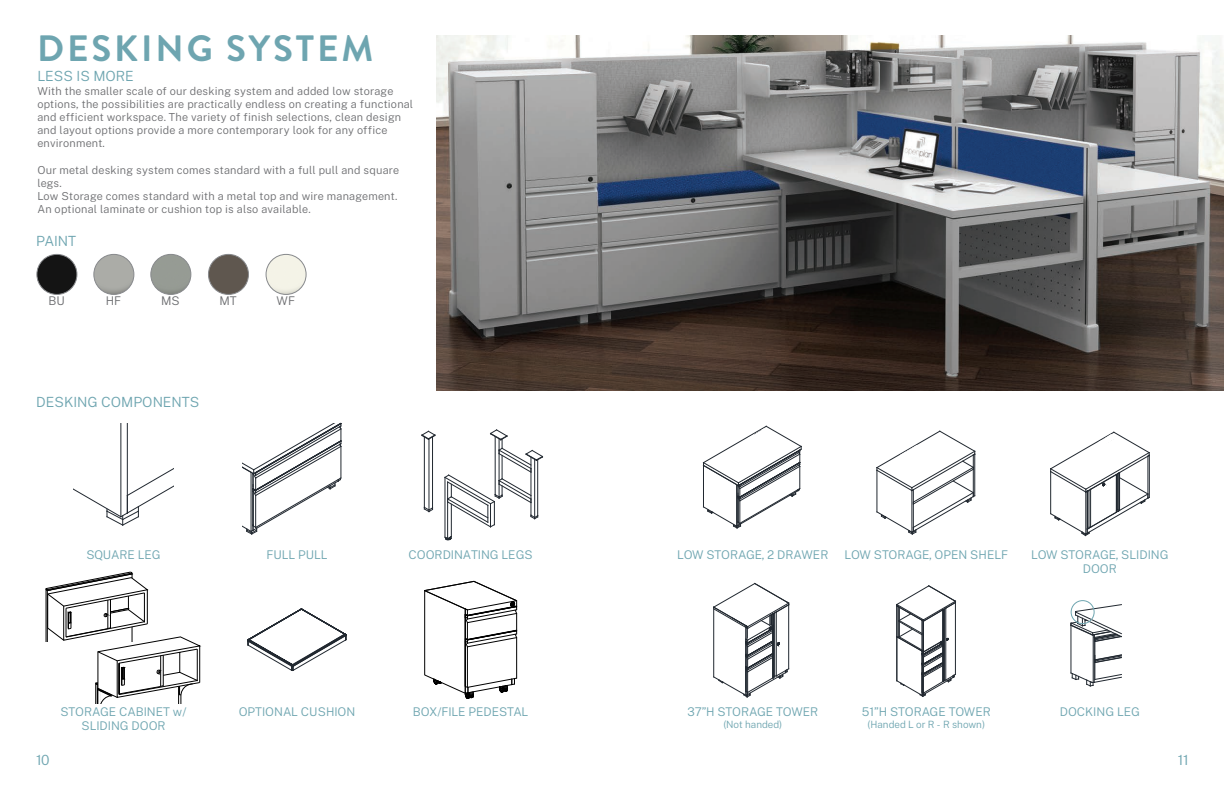
<style>
.page{position:relative;width:1224px;height:792px;background:#fff}
.page>*{position:absolute;margin:0;border:0;box-sizing:border-box;transform-origin:0 0}
.t1{font:700 36.6px "Brandon Grotesque";letter-spacing:.08em;color:#6ea5b0}
.t2{font:300 14px "Public Sans";color:#6ea5b0}
.t3{font:300 12px/14.4px "Public Sans";color:#6ea5b0;text-align:center}
.t4{font:300 12px "Public Sans";color:#6c6d70}
.t5{font:300 11px/13.2px "Public Sans";letter-spacing:.02em;color:#6c6d70}
.t6{font:300 10px "Public Sans";color:#6ea5b0}
</style>
<div class="page">
<svg style="left:73px;top:424px;width:101px;height:102px"></svg>
<svg style="left:243px;top:423px;width:99px;height:111px"></svg>
<svg style="left:247px;top:609px;width:100px;height:62px"></svg>
<svg style="left:424px;top:581px;width:93px;height:118px"></svg>
<svg style="left:713px;top:583px;width:77px;height:114px"></svg>
<svg style="left:896px;top:585px;width:60px;height:112px"></svg>
<svg style="left:1070px;top:604px;width:52px;height:82px"></svg>
<hr style="left:432px;top:437px;width:1px;height:71px;background:#212830">
<hr style="left:424px;top:437px;width:1px;height:70px;background:#212830">
<hr style="left:429px;top:439px;width:1px;height:71px;background:#212830">
<svg style="left:424px;top:507px;width:9px;height:5px"></svg>
<svg style="left:422px;top:431px;width:14px;height:9px"></svg>
<svg style="left:444px;top:429px;width:99px;height:111px"></svg>
<img style="left:436px;top:36px;width:788px;height:354px">
<div style="left:1071px;top:600px;width:24px;height:24px;border:1px solid #6ea5b0;border-radius:50%"></div>
<svg style="left:703px;top:426px;width:99px;height:102px"></svg>
<svg style="left:876px;top:431px;width:100px;height:104px"></svg>
<svg style="left:1050px;top:432px;width:100px;height:104px"></svg>
<svg style="left:46px;top:572px;width:155px;height:132px"></svg>
<img style="left:37px;top:254px;width:40px;height:40px;border-radius:20px">
<div style="left:37px;top:254px;width:40px;height:41px;border:1px solid #87898c;border-radius:50%"></div>
<img style="left:94px;top:254px;width:40px;height:40px;border-radius:20px">
<div style="left:94px;top:254px;width:40px;height:41px;border:1px solid #87898c;border-radius:50%"></div>
<img style="left:151px;top:254px;width:40px;height:40px;border-radius:20px">
<div style="left:151px;top:254px;width:40px;height:41px;border:1px solid #87898c;border-radius:50%"></div>
<img style="left:208px;top:254px;width:40px;height:40px;border-radius:20px">
<div style="left:208px;top:254px;width:41px;height:41px;border:1px solid #87898c;border-radius:50%"></div>
<img style="left:266px;top:254px;width:40px;height:40px;border-radius:20px">
<div style="left:266px;top:254px;width:40px;height:41px;border:1px solid #87898c;border-radius:50%"></div>
<p class="t1" style="left:37px;top:23px;width:338px">DESKING SYSTEM</p>
<p class="t2" style="left:37px;top:66px;width:98px">LESS IS MORE</p>
<p class="t5" style="left:37px;top:84px;width:377px">With the smaller scale of our desking system and added low storage options, the possibilities are practically endless on creating a functional and efficient workspace. The variety of finish selections, clean design and layout options provide a more contemporary look for any office environment.</p>
<p class="t5" style="left:37px;top:163px;width:363px">Our metal desking system comes standard with a full pull and square legs.<br>Low Storage comes standard with a metal top and wire management.</p>
<p class="t5" style="left:37px;top:202px;width:275px">An optional laminate or cushion top is also available.</p>
<p class="t2" style="left:36px;top:230px;width:41px">PAINT</p>
<p class="t4" style="left:48px;top:292px;width:18px">BU</p>
<p class="t4" style="left:106px;top:292px;width:17px">HF</p>
<p class="t4" style="left:161px;top:292px;width:20px">MS</p>
<p class="t4" style="left:220px;top:292px;width:19px">MT</p>
<p class="t4" style="left:277px;top:292px;width:20px">WF</p>
<p class="t2" style="left:36px;top:392px;width:165px">DESKING COMPONENTS</p>
<p class="t3" style="left:86px;top:547px;width:76px">SQUARE LEG</p>
<p class="t3" style="left:266px;top:547px;width:63px">FULL PULL</p>
<p class="t3" style="left:408px;top:547px;width:126px">COORDINATING LEGS</p>
<p class="t3" style="left:677px;top:547px;width:153px">LOW STORAGE, 2 DRAWER</p>
<p class="t3" style="left:845px;top:547px;width:165px">LOW STORAGE, OPEN SHELF</p>
<p class="t3" style="left:1031px;top:547px;width:139px">LOW STORAGE, SLIDING<br>DOOR</p>
<p class="t3" style="left:61px;top:704px;width:127px">STORAGE CABINET w/<br>SLIDING DOOR</p>
<p class="t3" style="left:239px;top:704px;width:118px">OPTIONAL CUSHION</p>
<p class="t3" style="left:413px;top:704px;width:117px">BOX/FILE PEDESTAL</p>
<p class="t3" style="left:687px;top:704px;width:132px">37”H STORAGE TOWER</p>
<p class="t6" style="left:723px;top:717px;width:60px">(Not handed)</p>
<p class="t3" style="left:862px;top:704px;width:130px">51”H STORAGE TOWER</p>
<p class="t6" style="left:868px;top:717px;width:119px">(Handed L or R - R shown)</p>
<p class="t3" style="left:1060px;top:704px;width:82px">DOCKING LEG</p>
<p class="t2" style="left:36px;top:749px;width:15px">10</p>
<p class="t2" style="left:1178px;top:749px;width:12px">11</p>
</div>
